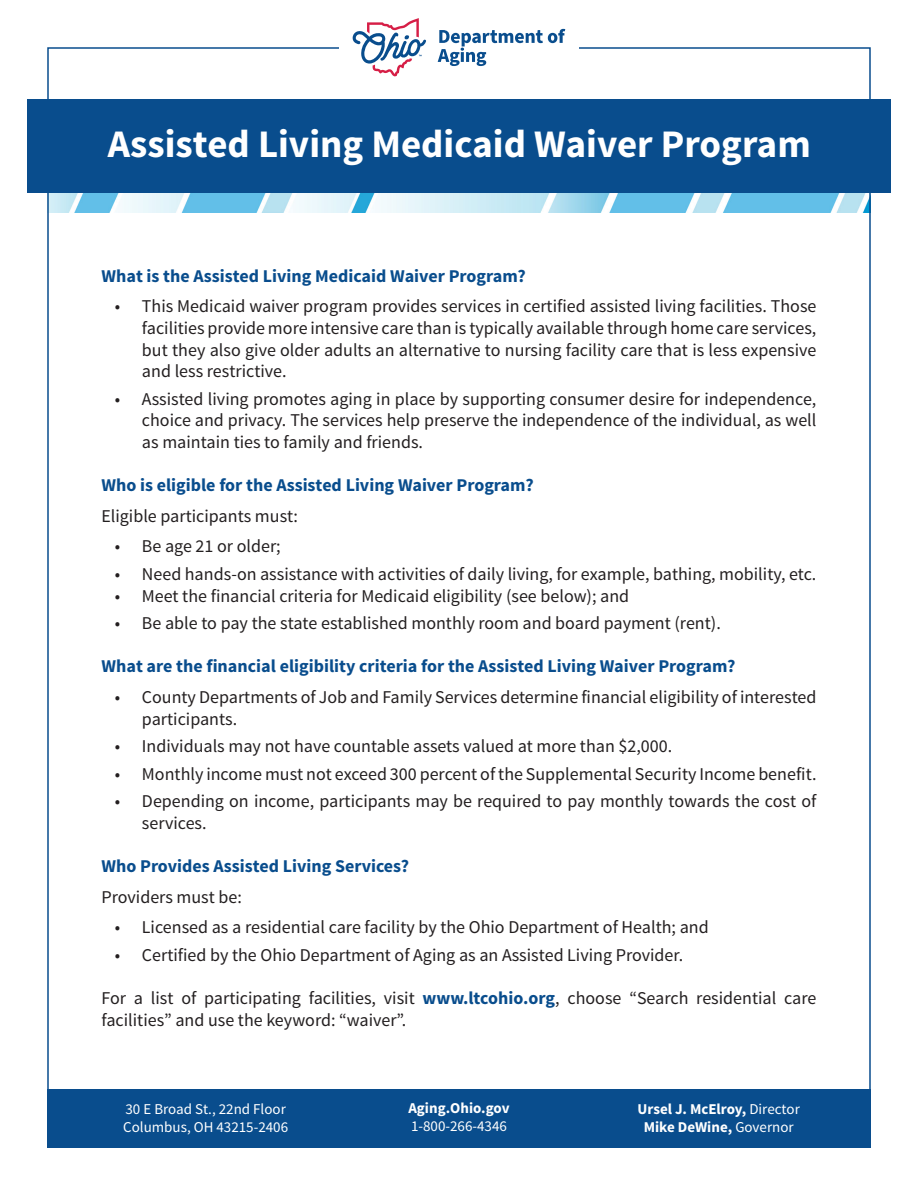
<style>
.page{position:relative;width:918px;height:1188px;background:#fff}
.page>*{position:absolute;margin:0;border:0;box-sizing:border-box;transform-origin:0 0}
.t1{font:700 39px "Source Sans Pro";color:#fff}
.t2{font:18px/21.6px "Source Sans Pro";color:#231f20}
.t3{font:700 18px "Source Sans Pro";color:#094d8d}
.t4{font:15px "Source Sans Pro";color:#fff}
.t5{font:700 15px "Source Sans Pro";color:#fff}
.s1{font-weight:700;color:#094d8d}
.s2{font-weight:400}
</style>
<div class="page">
<img style="left:50px;top:193px;width:818px;height:20px">
<div style="left:27px;top:99px;width:864px;height:94px;background:#094d8d"></div>
<div style="left:47px;top:1089px;width:824px;height:59px;background:#094d8d"></div>
<svg style="left:438px;top:29px;width:127px;height:37px"></svg>
<svg style="left:352px;top:18px;width:74px;height:59px"></svg>
<p class="t1" style="left:108px;top:119px;width:704px">Assisted Living Medicaid Waiver Program</p>
<p class="t3" style="left:101px;top:264px;width:426px">What is the Assisted Living Medicaid Waiver Program?</p>
<p class="t2" style="left:142px;top:296px;width:676px;text-align:justify;text-indent:-27px">• This Medicaid waiver program provides services in certified assisted living facilities. Those facilities provide more intensive care than is typically available through home care services, but they also give older adults an alternative to nursing facility care that is less expensive and less restrictive.</p>
<p class="t2" style="left:142px;top:388px;width:676px;text-align:justify;text-indent:-27px">• Assisted living promotes aging in place by supporting consumer desire for independence, choice and privacy. The services help preserve the independence of the individual, as well as maintain ties to family and friends.</p>
<p class="t3" style="left:101px;top:474px;width:434px">Who is eligible for the Assisted Living Waiver Program?</p>
<p class="t2" style="left:101px;top:505px;width:198px">Eligible participants must:</p>
<p class="t2" style="left:115px;top:536px;width:167px">• Be age 21 or older;</p>
<p class="t2" style="left:115px;top:563px;width:703px">• Need hands-on assistance with activities of daily living, for example, bathing, mobility, etc.</p>
<p class="t2" style="left:115px;top:585px;width:516px">• Meet the financial criteria for Medicaid eligibility (see below); and</p>
<p class="t2" style="left:115px;top:613px;width:607px">• Be able to pay the state established monthly room and board payment (rent).</p>
<p class="t3" style="left:101px;top:655px;width:636px">What are the financial eligibility criteria for the Assisted Living Waiver Program?</p>
<p class="t2" style="left:142px;top:686px;width:676px;text-indent:-27px">• County Departments of Job and Family Services determine financial eligibility of interested participants.</p>
<p class="t2" style="left:115px;top:736px;width:559px">• Individuals may not have countable assets valued at more than $2,000.</p>
<p class="t2" style="left:115px;top:763px;width:703px">• Monthly income must not exceed 300 percent of the Supplemental Security Income benefit.</p>
<p class="t2" style="left:142px;top:791px;width:676px;text-indent:-27px">• Depending on income, participants may be required to pay monthly towards the cost of services.</p>
<p class="t3" style="left:101px;top:855px;width:309px">Who Provides Assisted Living Services?</p>
<p class="t2" style="left:101px;top:886px;width:142px">Providers must be:</p>
<p class="t2" style="left:115px;top:917px;width:595px">• Licensed as a residential care facility by the Ohio Department of Health; and</p>
<p class="t2" style="left:115px;top:944px;width:570px">• Certified by the Ohio Department of Aging as an Assisted Living Provider.</p>
<p class="t2" style="left:101px;top:988px;width:716px">For a list of participating facilities, visit <span class="s1">www.ltcohio.org</span>, choose “Search residential care facilities” and use the keyword: “waiver”.</p>
<p class="t4" style="left:126px;top:1100px;width:162px">30 E Broad St., 22nd Floor</p>
<p class="t4" style="left:123px;top:1118px;width:166px">Columbus, OH 43215-2406</p>
<p class="t5" style="left:408px;top:1099px;width:103px">Aging.Ohio.gov</p>
<p class="t4" style="left:411px;top:1117px;width:97px">1-800-266-4346</p>
<p class="t5" style="left:638px;top:1100px;width:164px">Ursel J. McElroy, <span class="s2">Director</span></p>
<p class="t5" style="left:644px;top:1118px;width:152px">Mike DeWine, <span class="s2">Governor</span></p>
</div>
